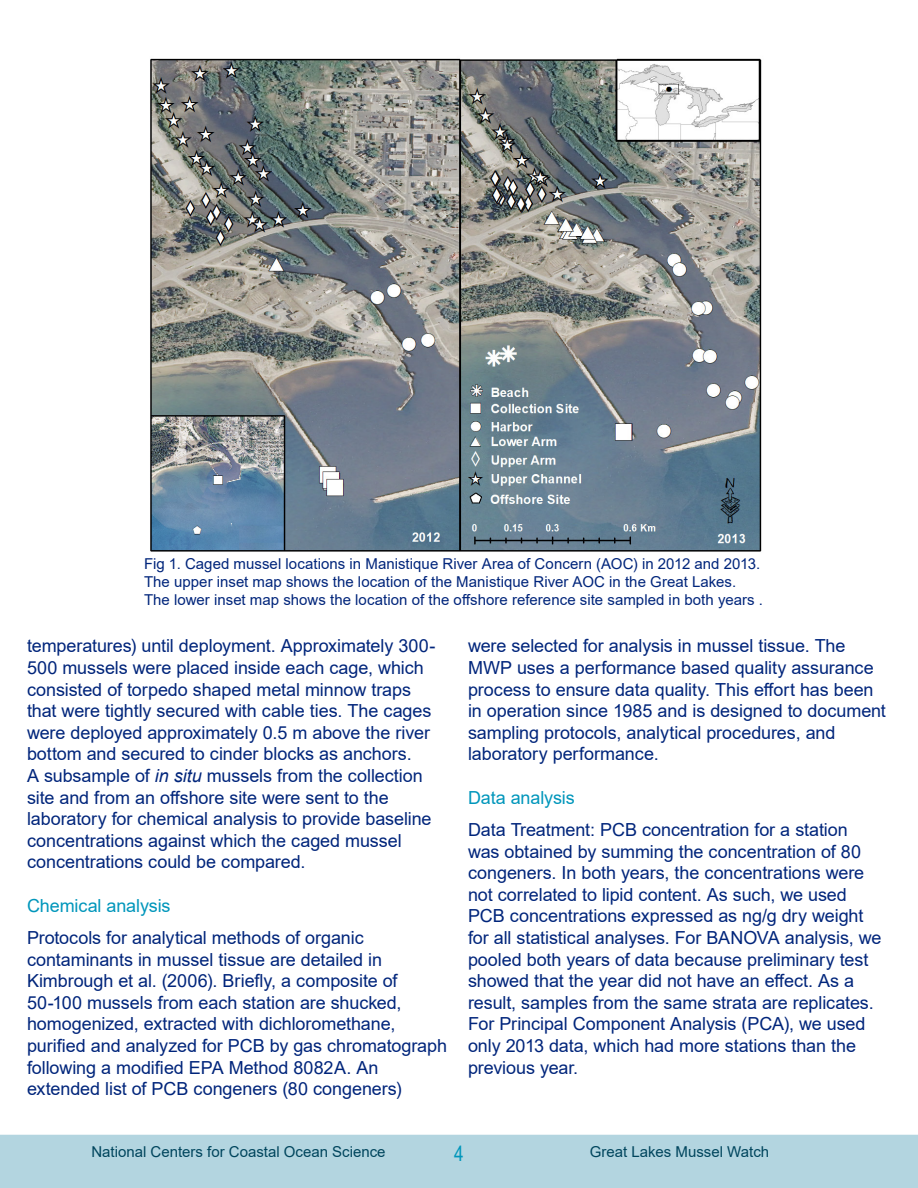
<style>
.page{position:relative;width:918px;height:1188px;background:#fff}
.page>*{position:absolute;margin:0;border:0;box-sizing:border-box;transform-origin:0 0}
.t1{font:21px "Arial Narrow";color:#0096bb}
.t2{font:18px/21.6px "Arial";letter-spacing:-.005em;color:#00257b}
.t3{font:18px "Arial";letter-spacing:-.005em;color:#0096bb}
.t4{font:15px/18px "Arial";letter-spacing:.005em;color:#00257b}
.t5{font:15px "Arial";color:#00455d}
.s1{font-style:italic}
</style>
<div class="page">
<div style="left:0;top:1135px;width:918px;height:53px;background:#b3d5e0"></div>
<img style="left:150px;top:58px;width:612px;height:494px">
<p class="t4" style="left:144px;top:555px;width:621px">Fig 1. Caged mussel locations in Manistique River Area of Concern (AOC) in 2012 and 2013.<br>The upper inset map shows the location of the Manistique River AOC in the Great Lakes.<br>The lower inset map shows the location of the offshore reference site sampled in both years .</p>
<p class="t2" style="left:27px;top:635px;width:410px">temperatures) until deployment. Approximately 300- 500 mussels were placed inside each cage, which consisted of torpedo shaped metal minnow traps that were tightly secured with cable ties. The cages were deployed approximately 0.5 m above the river bottom and secured to cinder blocks as anchors.<br>A subsample of <span class="s1">in situ</span> mussels from the collection site and from an offshore site were sent to the laboratory for chemical analysis to provide baseline concentrations against which the caged mussel concentrations could be compared.</p>
<p class="t3" style="left:27px;top:893px;width:145px">Chemical analysis</p>
<p class="t2" style="left:27px;top:927px;width:422px">Protocols for analytical methods of organic contaminants in mussel tissue are detailed in Kimbrough et al. (2006). Briefly, a composite of 50-100 mussels from each station are shucked, homogenized, extracted with dichloromethane, purified and analyzed for PCB by gas chromatograph following a modified EPA Method 8082A. An extended list of PCB congeners (80 congeners)</p>
<p class="t2" style="left:468px;top:635px;width:420px">were selected for analysis in mussel tissue. The MWP uses a performance based quality assurance process to ensure data quality. This effort has been in operation since 1985 and is designed to document sampling protocols, analytical procedures, and laboratory performance.</p>
<p class="t3" style="left:468px;top:785px;width:108px">Data analysis</p>
<p class="t2" style="left:468px;top:819px;width:415px">Data Treatment: PCB concentration for a station was obtained by summing the concentration of 80 congeners. In both years, the concentrations were not correlated to lipid content. As such, we used PCB concentrations expressed as ng/g dry weight for all statistical analyses. For BANOVA analysis, we pooled both years of data because preliminary test showed that the year did not have an effect. As a result, samples from the same strata are replicates.<br>For Principal Component Analysis (PCA), we used only 2013 data, which had more stations than the previous year.</p>
<p class="t5" style="left:91px;top:1141px;width:296px">National Centers for Coastal Ocean Science</p>
<p class="t1" style="left:454px;top:1138px;width:11px">4</p>
<p class="t5" style="left:590px;top:1141px;width:181px">Great Lakes Mussel Watch</p>
</div>
